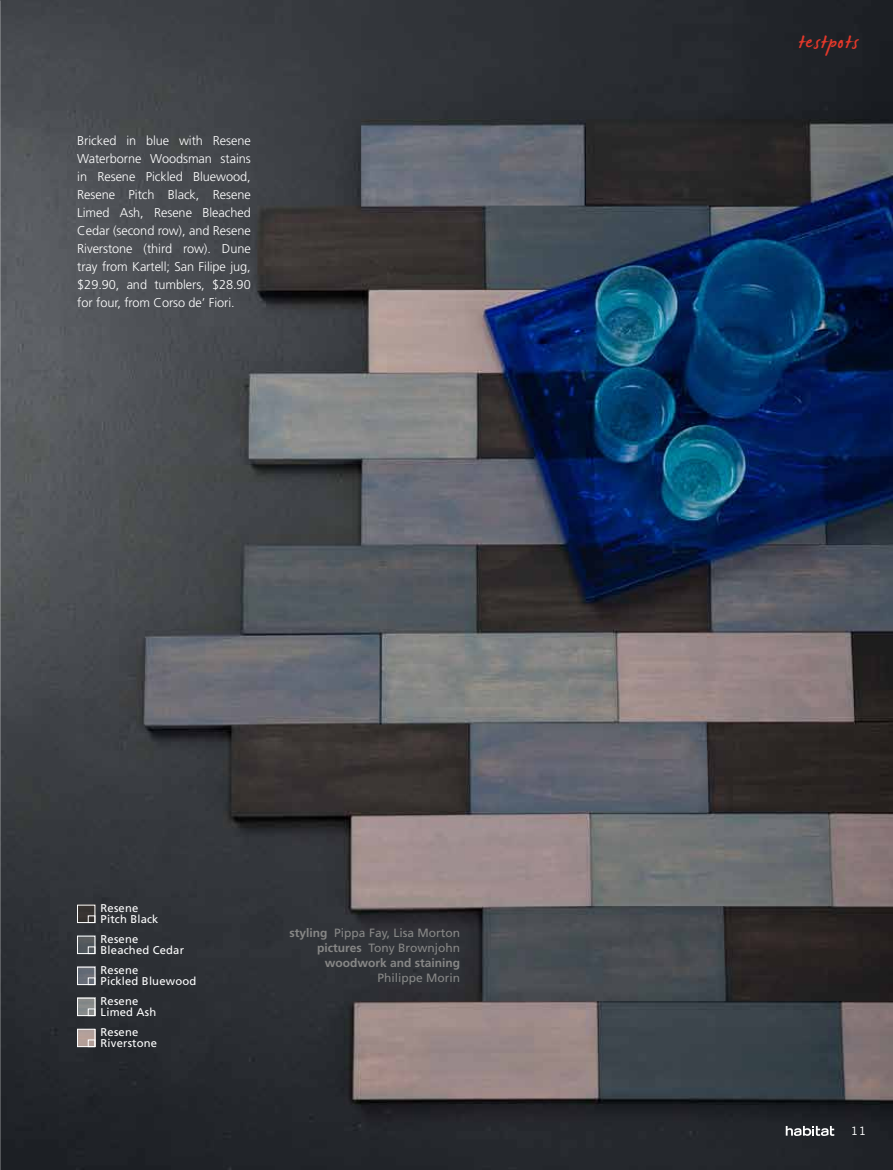
<style>
.page{position:relative;width:893px;height:1170px;background:#fff}
.page>*{position:absolute;margin:0;border:0;box-sizing:border-box;transform-origin:0 0}
.t1{font:36px "James Fajardo";letter-spacing:.035em;color:#e4382a}
.t2{font:300 12.75px/18px "Frutiger";letter-spacing:-.005em;color:#fff;text-align:justify}
.t3{font:700 12px/15px "Frutiger";color:#878786;text-align:right}
.t4{font:12px "Frutiger";color:#878786}
.t5{font:11.25px/11.2px "Frutiger";letter-spacing:.015em;color:#fff}
.t6{font:expanded 11.25px "Trade Gothic LH";color:#fff}
.s1{font-weight:400}
</style>
<div class="page">
<img style="left:1px;top:0;width:892px;height:1169px">
<img style="left:79px;top:906px;width:14px;height:14px">
<div style="left:77px;top:904px;width:18px;height:18px;border:1px solid #fff"></div>
<div style="left:88px;top:915px;width:7px;height:7px;border:1px solid #fff"></div>
<img style="left:79px;top:937px;width:14px;height:14px">
<div style="left:77px;top:935px;width:18px;height:18px;border:1px solid #fff"></div>
<div style="left:88px;top:946px;width:7px;height:7px;border:1px solid #fff"></div>
<img style="left:79px;top:968px;width:14px;height:14px">
<div style="left:77px;top:966px;width:18px;height:18px;border:1px solid #fff"></div>
<div style="left:88px;top:977px;width:7px;height:7px;border:1px solid #fff"></div>
<img style="left:79px;top:999px;width:14px;height:14px">
<div style="left:77px;top:997px;width:18px;height:18px;border:1px solid #fff"></div>
<div style="left:88px;top:1008px;width:7px;height:7px;border:1px solid #fff"></div>
<img style="left:79px;top:1030px;width:14px;height:14px">
<div style="left:77px;top:1028px;width:18px;height:18px;border:1px solid #fff"></div>
<div style="left:88px;top:1039px;width:7px;height:7px;border:1px solid #fff"></div>
<hr style="left:0;top:0;width:1px;height:1169px;background:#292b2f">
<svg style="left:9px;top:1168px;width:10px;height:2px"></svg>
<svg style="left:786px;top:1125px;width:48px;height:10px"></svg>
<p class="t2" style="left:77px;top:132px;width:175px">Bricked in blue with Resene Waterborne Woodsman stains in Resene Pickled Bluewood, Resene Pitch Black, Resene Limed Ash, Resene Bleached Cedar (second row), and Resene Riverstone (third row). Dune tray from Kartell; San Filipe jug, $29.90, and tumblers, $28.90 for four, from Corso de’ Fiori.</p>
<p class="t5" style="left:101px;top:902px;width:59px">Resene<br>Pitch Black</p>
<p class="t5" style="left:101px;top:933px;width:85px">Resene<br>Bleached Cedar</p>
<p class="t5" style="left:101px;top:964px;width:97px">Resene<br>Pickled Bluewood</p>
<p class="t5" style="left:101px;top:995px;width:57px">Resene<br>Limed Ash</p>
<p class="t5" style="left:101px;top:1026px;width:58px">Resene<br>Riverstone</p>
<p class="t3" style="left:290px;top:924px;width:172px">styling <span class="s1">Pippa Fay, Lisa Morton </span>pictures <span class="s1">Tony Brownjohn </span>woodwork and staining</p>
<p class="t4" style="left:377px;top:970px;width:84px">Philippe Morin</p>
<h1 class="t1" style="left:799px;top:23px;width:61px">testpots</h1>
<p class="t6" style="left:850px;top:1123px;width:18px">11</p>
</div>
